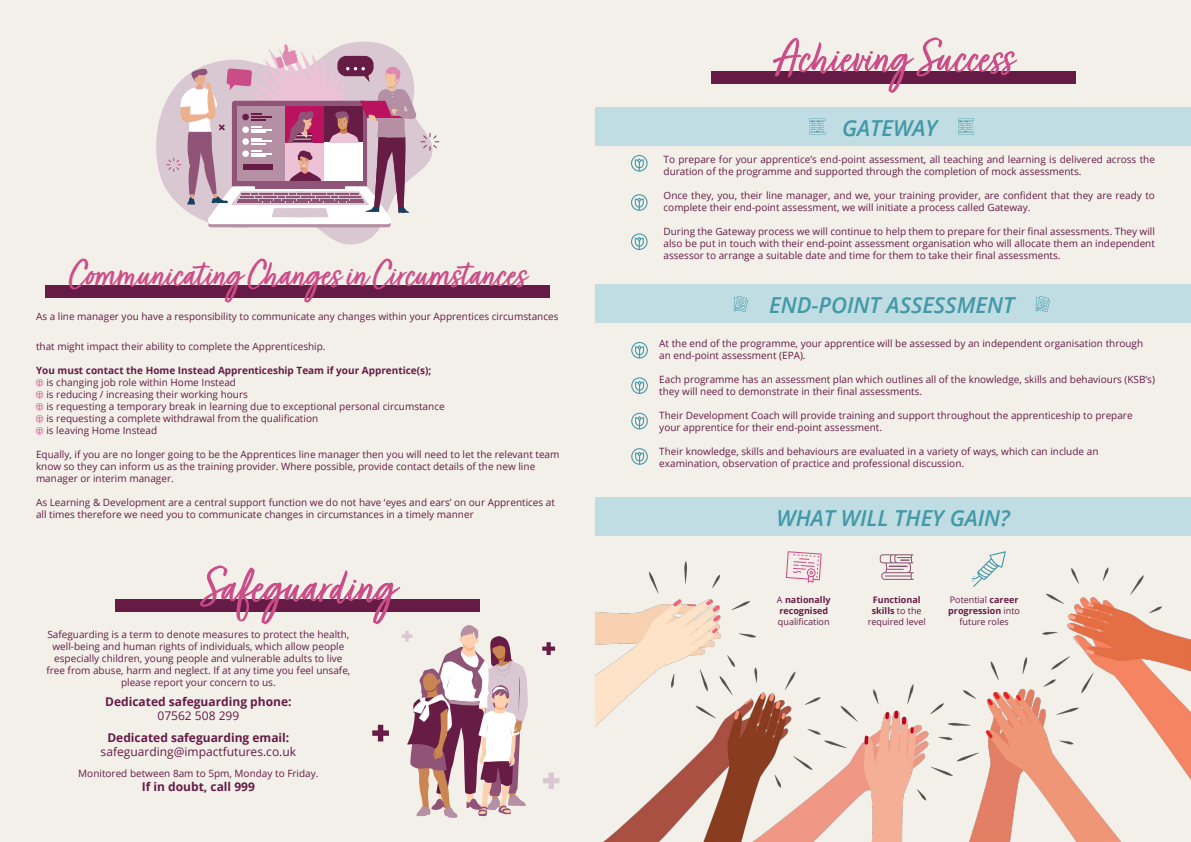
<style>
.page{position:relative;width:1191px;height:842px;background:#fff}
.page>*{position:absolute;margin:0;border:0;box-sizing:border-box;transform-origin:0 0}
.t1{font:54px "Turbinado Pro";color:#cb4d87}
.t2{font:51px "Turbinado Pro";color:#cb4d87}
.t3{font:41px "Turbinado Pro";color:#cb4d87}
.t4{font:italic 600 22px "Open Sans";color:#4298a7}
.t5{font:700 12px "Open Sans";color:#661b46}
.t6{font:12px "Open Sans";color:#661b46}
.t7{font:10px/12px "Open Sans";color:#661b46}
.t8{font:700 10px "Open Sans";color:#661b46}
.t9{font:9px/10.8px "Open Sans";color:#661b46;text-align:center}
.t10{font:700 9px/10.8px "Open Sans";color:#661b46}
.s1{font-weight:400}
.s2{font-weight:700}
</style>
<div class="page">
<div style="left:595px;top:0;width:596px;height:841px;background:#f3f0ea"></div>
<div style="left:0;top:0;width:595px;height:841px;background:#f3f0ea"></div>
<div style="left:46px;top:286px;width:504px;height:12px;background:#661b46"></div>
<div style="left:115px;top:599px;width:365px;height:13px;background:#661b46"></div>
<div style="left:711px;top:72px;width:364px;height:12px;background:#661b46"></div>
<div style="left:595px;top:497px;width:596px;height:39px;background:#bfdde2"></div>
<img style="left:595px;top:562px;width:596px;height:279px">
<div style="left:595px;top:285px;width:596px;height:38px;background:#bfdde2"></div>
<svg style="left:733px;top:296px;width:15px;height:16px"></svg>
<svg style="left:1035px;top:296px;width:14px;height:16px"></svg>
<div style="left:595px;top:107px;width:596px;height:39px;background:#bfdde2"></div>
<hr style="left:809px;top:132px;width:16px;height:3px;background:#4298a7">
<svg style="left:809px;top:119px;width:16px;height:15px"></svg>
<hr style="left:958px;top:132px;width:16px;height:3px;background:#4298a7">
<svg style="left:958px;top:119px;width:16px;height:15px"></svg>
<svg style="left:786px;top:551px;width:35px;height:32px"></svg>
<svg style="left:879px;top:554px;width:34px;height:26px"></svg>
<svg style="left:971px;top:551px;width:35px;height:36px"></svg>
<svg style="left:36px;top:379px;width:7px;height:56px"></svg>
<svg style="left:631px;top:155px;width:16px;height:17px"></svg>
<svg style="left:631px;top:194px;width:16px;height:17px"></svg>
<svg style="left:631px;top:233px;width:16px;height:17px"></svg>
<svg style="left:631px;top:342px;width:17px;height:17px"></svg>
<svg style="left:631px;top:377px;width:17px;height:17px"></svg>
<svg style="left:631px;top:413px;width:17px;height:16px"></svg>
<svg style="left:631px;top:448px;width:17px;height:17px"></svg>
<svg style="left:156px;top:41px;width:233px;height:204px"></svg>
<svg style="left:166px;top:44px;width:273px;height:183px"></svg>
<svg style="left:402px;top:625px;width:126px;height:193px"></svg>
<svg style="left:543px;top:772px;width:16px;height:17px"></svg>
<svg style="left:372px;top:725px;width:17px;height:16px"></svg>
<svg style="left:542px;top:642px;width:13px;height:13px"></svg>
<h3 class="t3" style="left:69px;top:252px;width:457px">Communicating Changes in Circumstances</h3>
<p class="t7" style="left:36px;top:310px;width:524px">As a line manager you have a responsibility to communicate any changes within your Apprentices circumstances</p>
<p class="t7" style="left:36px;top:340px;width:291px">that might impact their ability to complete the Apprenticeship.</p>
<p class="t8" style="left:36px;top:363px;width:397px">You must contact the Home Instead Apprenticeship Team if your Apprentice(s);</p>
<p class="t7" style="left:46px;top:376px;width:400px">is changing job role within Home Instead<br>is reducing / increasing their working hours<br>is requesting a temporary break in learning due to exceptional personal circumstance is requesting a complete withdrawal from the qualification<br>is leaving Home Instead</p>
<p class="t7" style="left:36px;top:448px;width:525px">Equally, if you are no longer going to be the Apprentices line manager then you will need to let the relevant team know so they can inform us as the training provider. Where possible, provide contact details of the new line manager or interim manager.</p>
<p class="t7" style="left:36px;top:496px;width:520px">As Learning &amp; Development are a central support function we do not have ‘eyes and ears’ on our Apprentices at all times therefore we need you to communicate changes in circumstances in a timely manner</p>
<h1 class="t1" style="left:200px;top:558px;width:197px">Safeguarding</h1>
<p class="t7" style="left:46px;top:628px;width:305px;text-align:center">Safeguarding is a term to denote measures to protect the health, well-being and human rights of individuals, which allow people especially children, young people and vulnerable adults to live free from abuse, harm and neglect. If at any time you feel unsafe, please report your concern to us.</p>
<p class="t5" style="left:105px;top:693px;width:188px">Dedicated safeguarding phone:</p>
<p class="t6" style="left:157px;top:707px;width:83px">07562 508 299</p>
<p class="t5" style="left:107px;top:729px;width:183px">Dedicated safeguarding email:</p>
<p class="t6" style="left:101px;top:744px;width:197px">safeguarding@impactfutures.co.uk</p>
<p class="t7" style="left:78px;top:767px;width:242px">Monitored between 8am to 5pm, Monday to Friday.</p>
<p class="t5" style="left:142px;top:778px;width:115px">If in doubt, call 999</p>
<h2 class="t2" style="left:773px;top:30px;width:241px">Achieving Success</h2>
<h3 class="t4" style="left:842px;top:113px;width:96px">GATEWAY</h3>
<p class="t7" style="left:663px;top:153px;width:493px">To prepare for your apprentice’s end-point assessment, all teaching and learning is delivered across the duration of the programme and supported through the completion of mock assessments.</p>
<p class="t7" style="left:663px;top:189px;width:493px">Once they, you, their line manager, and we, your training provider, are confident that they are ready to complete their end-point assessment, we will initiate a process called Gateway.</p>
<p class="t7" style="left:663px;top:225px;width:493px;text-align:justify">During the Gateway process we will continue to help them to prepare for their final assessments. They will also be put in touch with their end-point assessment organisation who will allocate them an independent assessor to arrange a suitable date and time for them to take their final assessments.</p>
<h3 class="t4" style="left:769px;top:290px;width:247px">END-POINT ASSESSMENT</h3>
<p class="t7" style="left:659px;top:337px;width:485px">At the end of the programme, your apprentice will be assessed by an independent organisation through an end-point assessment (EPA).</p>
<p class="t7" style="left:659px;top:373px;width:497px">Each programme has an assessment plan which outlines all of the knowledge, skills and behaviours (KSB’s) they will need to demonstrate in their final assessments.</p>
<p class="t7" style="left:659px;top:409px;width:475px">Their Development Coach will provide training and support throughout the apprenticeship to prepare your apprentice for their end-point assessment.</p>
<p class="t7" style="left:659px;top:445px;width:441px">Their knowledge, skills and behaviours are evaluated in a variety of ways, which can include an examination, observation of practice and professional discussion.</p>
<h3 class="t4" style="left:776px;top:502px;width:235px">WHAT WILL THEY GAIN?</h3>
<p class="t10" style="left:777px;top:594px;width:55px"><span class="s1">A</span> nationally recognised</p>
<p class="t9" style="left:778px;top:616px;width:53px">qualification</p>
<p class="t9" style="left:868px;top:594px;width:59px"><span class="s2">Functional skills</span> to the required level</p>
<p class="t9" style="left:948px;top:594px;width:73px">Potential <span class="s2">career progression</span> into future roles</p>
</div>
